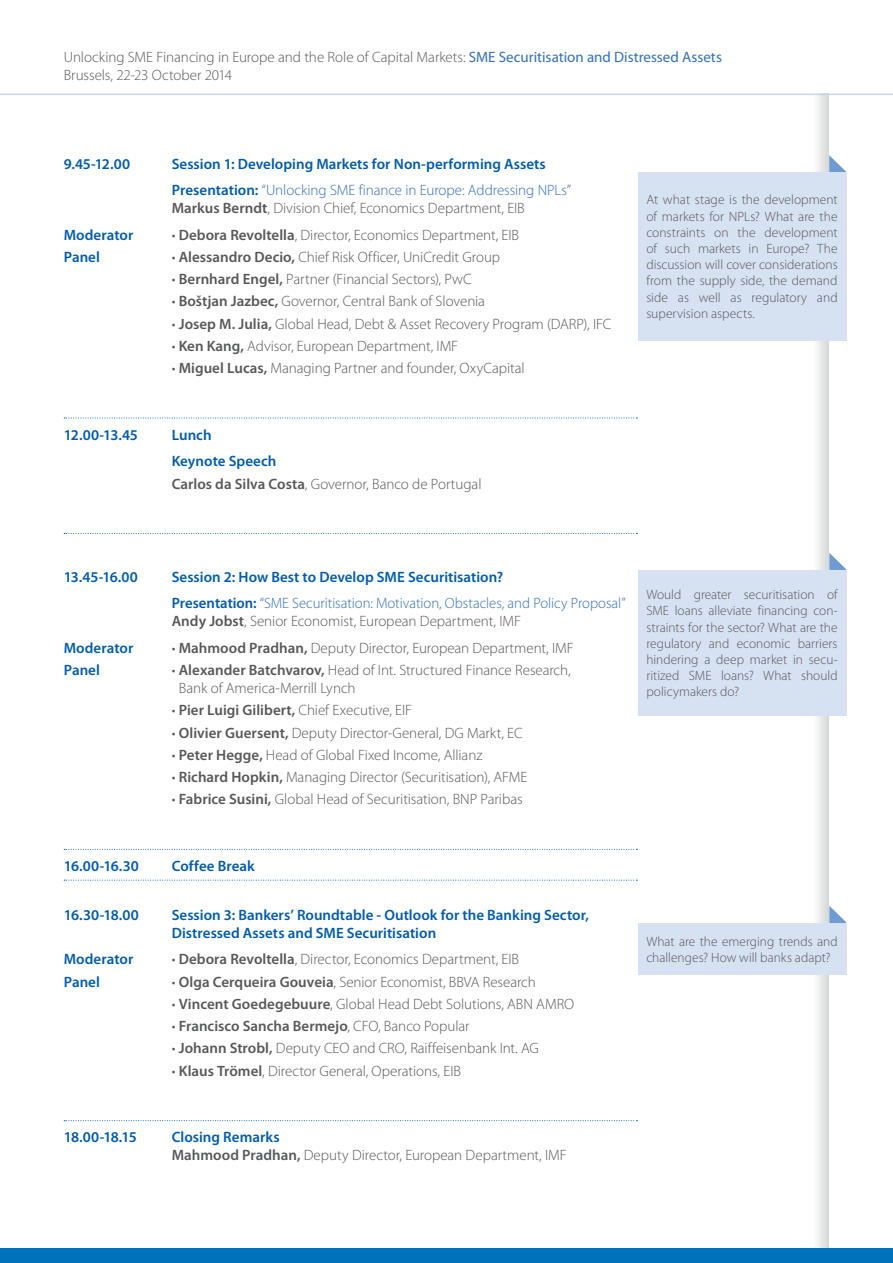
<style>
.page{position:relative;width:893px;height:1263px;background:#fff}
.page>*{position:absolute;margin:0;border:0;box-sizing:border-box;transform-origin:0 0}
.t1{font:300 15px/18px "Myriad Pro";letter-spacing:-.005em;color:#57585a}
.t2{font:600 15px/26.5px "Myriad Pro";color:#015bab}
.t3{font:300 15px/26.5px "Myriad Pro";letter-spacing:-.005em;color:#3270b7}
.t4{font:600 15px "Myriad Pro";color:#57585a}
.t5{font:300 13.5px/16.2px "Myriad Pro";color:#57585a;text-align:justify}
.s1{font-weight:400;color:#3270b7}
.s2{font-weight:300;color:#3270b7}
.s3{font-weight:600}
.s4{font-weight:600;color:#015bab}
.s5{font-weight:300}
</style>
<div class="page">
<svg style="left:806px;top:95px;width:23px;height:1154px"></svg>
<svg style="left:64px;top:418px;width:573px;height:1px"></svg>
<svg style="left:64px;top:533px;width:573px;height:1px"></svg>
<svg style="left:64px;top:849px;width:573px;height:1px"></svg>
<svg style="left:64px;top:880px;width:573px;height:1px"></svg>
<svg style="left:64px;top:1120px;width:573px;height:1px"></svg>
<svg style="left:829px;top:553px;width:17px;height:17px"></svg>
<div style="left:638px;top:570px;width:208px;height:145px;background:#d6e1f2"></div>
<svg style="left:829px;top:906px;width:17px;height:17px"></svg>
<div style="left:638px;top:923px;width:208px;height:52px;background:#d6e1f2"></div>
<svg style="left:829px;top:155px;width:17px;height:17px"></svg>
<div style="left:638px;top:172px;width:208px;height:168px;background:#d6e1f2"></div>
<div style="left:0;top:1249px;width:893px;height:14px;background:#0072bc"></div>
<hr style="left:0;top:94px;width:893px;height:1px;background:#c9d7ed">
<p class="t1" style="left:64px;top:49px;width:660px">Unlocking SME Financing in Europe and the Role of Capital Markets: <span class="s1">SME Securitisation and Distressed Assets<br></span>Brussels, 22-23 October 2014</p>
<p class="t2" style="left:64px;top:151px;width:68px">9.45-12.00</p>
<p class="t2" style="left:172px;top:151px;width:401px">Session 1: Developing Markets for Non-performing Assets<br>Presentation: <span class="s2">“Unlocking SME finance in Europe: Addressing NPLs”</span></p>
<p class="t1" style="left:172px;top:199px;width:355px"><span class="s3">Markus Berndt</span>, Division Chief, Economics Department, EIB</p>
<p class="t2" style="left:64px;top:222px;width:71px">Moderator</p>
<p class="t1" style="left:172px;top:226px;width:349px">• <span class="s3">Debora Revoltella</span>, Director, Economics Department, EIB</p>
<p class="t2" style="left:64px;top:244px;width:38px">Panel</p>
<p class="t1" style="left:172px;top:248px;width:330px">• <span class="s3">Alessandro Decio,</span> Chief Risk Officer, UniCredit Group</p>
<p class="t1" style="left:172px;top:270px;width:301px">• <span class="s3">Bernhard Engel,</span> Partner (Financial Sectors), PwC</p>
<p class="t1" style="left:172px;top:293px;width:315px">• <span class="s3">Boštjan Jazbec,</span> Governor, Central Bank of Slovenia</p>
<p class="t1" style="left:172px;top:315px;width:441px">• <span class="s3">Josep M. Julia,</span> Global Head, Debt &amp; Asset Recovery Program (DARP), IFC</p>
<p class="t1" style="left:172px;top:337px;width:288px">• <span class="s3">Ken Kang,</span> Advisor, European Department, IMF</p>
<p class="t1" style="left:172px;top:359px;width:354px">• <span class="s3">Miguel Lucas,</span> Managing Partner and founder, OxyCapital</p>
<p class="t2" style="left:64px;top:422px;width:76px">12.00-13.45</p>
<p class="t2" style="left:172px;top:422px;width:106px">Lunch<br>Keynote Speech</p>
<p class="t1" style="left:172px;top:475px;width:311px"><span class="s3">Carlos da Silva Costa</span>, Governor, Banco de Portugal</p>
<p class="t5" style="left:646px;top:192px;width:193px">At what stage is the development of markets for NPLs? What are the constraints on the development of such markets in Europe? The discussion will cover considerations from the supply side, the demand side as well as regulatory and supervision aspects.</p>
<p class="t2" style="left:64px;top:564px;width:76px">13.45-16.00</p>
<p class="t3" style="left:172px;top:564px;width:455px"><span class="s4">Session 2: How Best to Develop SME Securitisation?<br>Presentation:</span> “SME Securitisation: Motivation, Obstacles, and Policy Proposal”</p>
<p class="t1" style="left:172px;top:613px;width:351px"><span class="s3">Andy Jobst</span>, Senior Economist, European Department, IMF</p>
<p class="t2" style="left:64px;top:635px;width:71px">Moderator</p>
<p class="t1" style="left:172px;top:639px;width:403px">• <span class="s3">Mahmood Pradhan,</span> Deputy Director, European Department, IMF</p>
<p class="t2" style="left:64px;top:657px;width:38px">Panel</p>
<p class="t1" style="left:179px;top:661px;width:393px;text-indent:-7px">• <span class="s3">Alexander Batchvarov,</span> Head of Int. Structured Finance Research,<br>Bank of America-Merrill Lynch</p>
<p class="t1" style="left:172px;top:702px;width:242px">• <span class="s3">Pier Luigi Gilibert,</span> Chief Executive, EIF</p>
<p class="t1" style="left:172px;top:724px;width:352px">• <span class="s3">Olivier Guersent,</span> Deputy Director-General, DG Markt, EC</p>
<p class="t1" style="left:172px;top:746px;width:312px">• <span class="s3">Peter Hegge,</span> Head of Global Fixed Income, Allianz</p>
<p class="t1" style="left:172px;top:768px;width:357px">• <span class="s3">Richard Hopkin,</span> Managing Director (Securitisation), AFME</p>
<p class="t1" style="left:172px;top:791px;width:352px">• <span class="s3">Fabrice Susini,</span> Global Head of Securitisation, BNP Paribas</p>
<p class="t5" style="left:646px;top:587px;width:193px">Would greater securitisation of SME loans alleviate financing con&shy;straints for the sector? What are the regulatory and economic barriers hindering a deep market in secu&shy;ritized SME loans? What should policymakers do?</p>
<p class="t2" style="left:64px;top:853px;width:77px">16.00-16.30</p>
<p class="t2" style="left:172px;top:853px;width:85px">Coffee Break</p>
<p class="t2" style="left:64px;top:902px;width:77px">16.30-18.00</p>
<p class="t2" style="left:172px;top:906px;width:419px;line-height:18px">Session 3: Bankers’ Roundtable - Outlook for the Banking Sector,<br>Distressed Assets and SME Securitisation</p>
<p class="t2" style="left:64px;top:946px;width:71px">Moderator</p>
<p class="t1" style="left:172px;top:951px;width:349px">• <span class="s3">Debora Revoltella</span>, Director, Economics Department, EIB</p>
<p class="t2" style="left:64px;top:969px;width:38px">Panel</p>
<p class="t1" style="left:172px;top:973px;width:366px">• <span class="s3">Olga Cerqueira Gouveia</span>, Senior Economist, BBVA Research</p>
<p class="t1" style="left:172px;top:995px;width:404px">• <span class="s3">Vincent Goedegebuure</span>, Global Head Debt Solutions, ABN AMRO</p>
<p class="t4" style="left:172px;top:1018px;width:299px"><span class="s5">•</span> Francisco Sancha Bermejo<span class="s5">, CFO, Banco Popular</span></p>
<p class="t1" style="left:172px;top:1040px;width:369px">• <span class="s3">Johann Strobl,</span> Deputy CEO and CRO, Raiffeisenbank Int. AG</p>
<p class="t1" style="left:172px;top:1062px;width:291px">• <span class="s3">Klaus Trömel</span>, Director General, Operations, EIB</p>
<p class="t2" style="left:64px;top:1124px;width:75px">18.00-18.15</p>
<p class="t1" style="left:172px;top:1129px;width:396px"><span class="s4">Closing Remarks<br></span><span class="s3">Mahmood Pradhan,</span> Deputy Director, European Department, IMF</p>
<p class="t5" style="left:646px;top:933px;width:193px">What are the emerging trends and challenges? How will banks adapt?</p>
</div>
